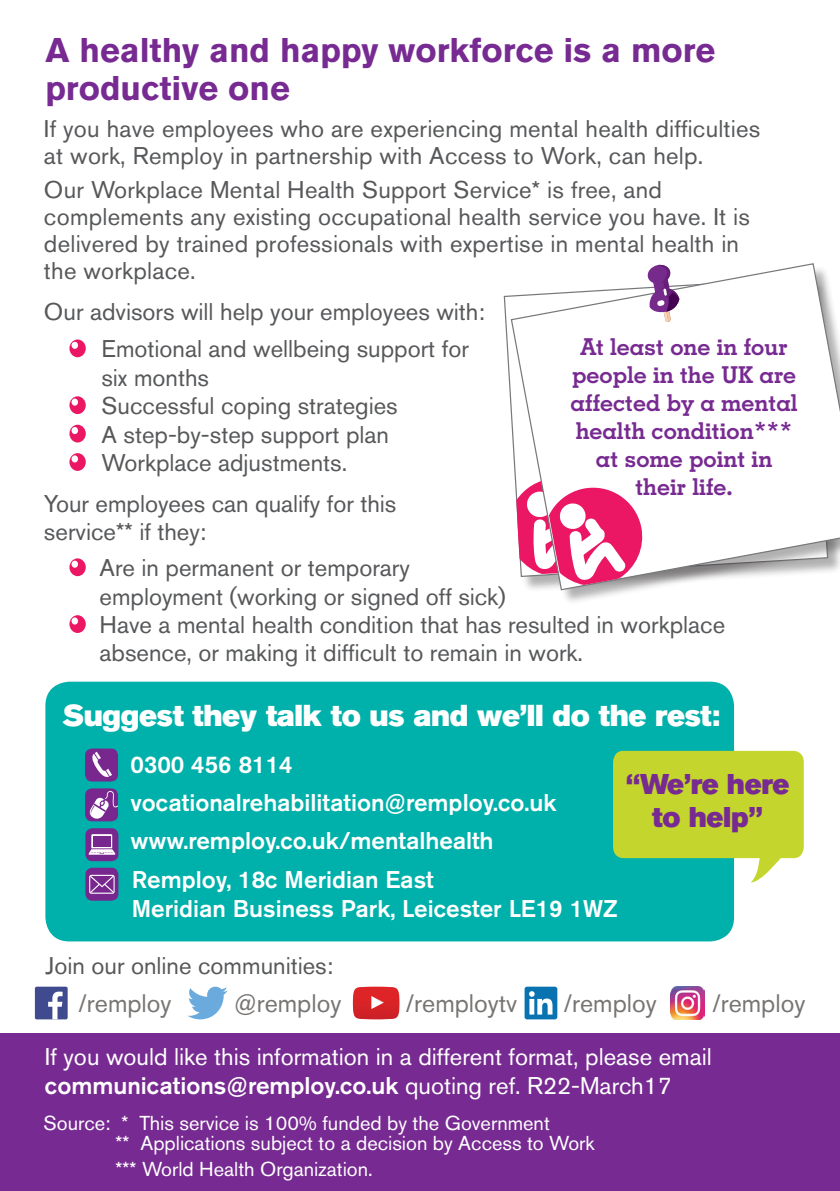
<style>
.page{position:relative;width:840px;height:1191px;background:#fff}
.page>*{position:absolute;margin:0;border:0;box-sizing:border-box;transform-origin:0 0}
.t1{font:700 34px/38px "Akzidenz Grotesk BE";color:#772a91}
.t2{font:30px "Akzidenz Grotesk BE Super";letter-spacing:-.01em;color:#fff}
.t3{font:28.4px/32.4px "Akzidenz Grotesk BE Super";letter-spacing:-.01em;color:#772a91;text-align:center}
.t4{font:25.2px "Akzidenz Grotesk BE";color:#777573}
.t5{font:24px/28.4px "Akzidenz Grotesk BE";color:#57585a}
.t6{font:500 24px/38px "Akzidenz Grotesk BE";color:#fff}
.t7{font:24px/28.8px "Akzidenz Grotesk BE";color:#fff}
.t8{font:700 23.2px/28px "Geometric Slab 703 BT";color:#772a91;text-align:center}
.t9{font:20px/20px "Akzidenz Grotesk BE";color:#fff}
.s1{font-weight:500}
</style>
<div class="page">
<div style="left:0;top:1033px;width:839px;height:158px;background:#772a91"></div>
<div style="left:45px;top:681px;width:688px;height:260px;background:#00b0aa;border-radius:24px"></div>
<div style="left:69px;top:339px;width:17px;height:18px;background:#eb1764;border-radius:50%"></div>
<div style="left:71px;top:342px;width:7px;height:7px;background:#fff;border-radius:50%"></div>
<div style="left:69px;top:396px;width:17px;height:18px;background:#eb1764;border-radius:50%"></div>
<div style="left:71px;top:398px;width:7px;height:8px;background:#fff;border-radius:50%"></div>
<div style="left:69px;top:425px;width:17px;height:17px;background:#eb1764;border-radius:50%"></div>
<div style="left:71px;top:427px;width:7px;height:7px;background:#fff;border-radius:50%"></div>
<svg style="left:69px;top:453px;width:17px;height:18px"></svg>
<div style="left:71px;top:455px;width:7px;height:7px;background:#fff;border-radius:50%"></div>
<div style="left:512px;top:264px;width:327px;height:342px;background:#231f20;opacity:.35"></div>
<svg style="left:509px;top:263px;width:330px;height:328px"></svg>
<svg style="left:646px;top:264px;width:33px;height:58px"></svg>
<svg style="left:516px;top:476px;width:129px;height:109px"></svg>
<svg style="left:613px;top:751px;width:190px;height:131px"></svg>
<div style="left:85px;top:748px;width:33px;height:33px;background:#77278d;border-radius:7px"></div>
<svg style="left:92px;top:751px;width:20px;height:26px"></svg>
<div style="left:85px;top:788px;width:33px;height:33px;background:#77278d;border-radius:7px"></div>
<div style="left:85px;top:828px;width:33px;height:33px;background:#77278d;border-radius:7px"></div>
<svg style="left:88px;top:834px;width:28px;height:20px"></svg>
<div style="left:85px;top:867px;width:33px;height:33px;background:#77278d;border-radius:7px"></div>
<svg style="left:89px;top:874px;width:26px;height:19px"></svg>
<svg style="left:89px;top:790px;width:30px;height:30px"></svg>
<div style="left:35px;top:986px;width:33px;height:33px;background:#3f4b8e;border-radius:2px"></div>
<svg style="left:48px;top:991px;width:15px;height:28px"></svg>
<svg style="left:187px;top:986px;width:41px;height:33px"></svg>
<svg style="left:352px;top:986px;width:47px;height:33px"></svg>
<div style="left:524px;top:986px;width:33px;height:33px;background:#0973b1;border-radius:2px"></div>
<svg style="left:529px;top:991px;width:23px;height:23px"></svg>
<img style="left:670px;top:986px;width:34px;height:33px">
<div style="left:69px;top:558px;width:17px;height:18px;background:#eb1764;border-radius:50%"></div>
<div style="left:71px;top:560px;width:7px;height:8px;background:#fff;border-radius:50%"></div>
<svg style="left:69px;top:615px;width:17px;height:18px"></svg>
<div style="left:71px;top:617px;width:7px;height:7px;background:#fff;border-radius:50%"></div>
<h1 class="t1" style="left:45px;top:31px;width:671px">A healthy and happy workforce is a more productive one</h1>
<p class="t5" style="left:44px;top:115px;width:717px;line-height:27.2px">If you have employees who are experiencing mental health difficulties at work, Remploy in partnership with Access to Work, can help.</p>
<p class="t5" style="left:44px;top:175px;width:707px;line-height:27.2px">Our Workplace Mental Health Support Service* is free, and complements any existing occupational health service you have. It is delivered by trained professionals with expertise in mental health in the workplace.</p>
<p class="t5" style="left:44px;top:297px;width:442px">Our advisors will help your employees with:</p>
<p class="t5" style="left:101px;top:334px;width:369px">Emotional and wellbeing support for six months<br>Successful coping strategies<br>A step-by-step support plan<br>Workplace adjustments.</p>
<p class="t8" style="left:570px;top:333px;width:228px">At least one in four people in the UK are affected by a mental health condition*** at some point in their life.</p>
<p class="t5" style="left:44px;top:489px;width:354px">Your employees can qualify for this service** if they:</p>
<p class="t5" style="left:99px;top:553px;width:627px">Are in permanent or temporary<br>employment (working or signed off sick)<br>Have a mental health condition that has resulted in workplace absence, or making it difficult to remain in work.</p>
<p class="t2" style="left:62px;top:698px;width:659px">Suggest they talk to us and we’ll do the rest:</p>
<p class="t6" style="left:130px;top:744px;width:427px">0300 456 8114 vocationalrehabilitation@remploy.co.uk www.remploy.co.uk/mentalhealth</p>
<p class="t6" style="left:132px;top:865px;width:487px;line-height:28.8px">Remploy, 18c Meridian East<br>Meridian Business Park, Leicester LE19 1WZ</p>
<p class="t3" style="left:625px;top:768px;width:165px">“We’re here to help”</p>
<p class="t5" style="left:45px;top:950px;width:289px">Join our online communities:</p>
<p class="t4" style="left:78px;top:987px;width:94px">/remploy</p>
<p class="t4" style="left:234px;top:987px;width:109px">@remploy</p>
<p class="t4" style="left:405px;top:987px;width:113px">/remploytv</p>
<p class="t4" style="left:563px;top:987px;width:94px">/remploy</p>
<p class="t4" style="left:712px;top:987px;width:94px">/remploy</p>
<p class="t7" style="left:45px;top:1042px;width:668px">If you would like this information in a different format, please email <span class="s1">communications@remploy.co.uk</span> quoting ref. R22-March17</p>
<p class="t9" style="left:116px;top:1112px;width:480px;text-indent:-72px">Source: * This service is 100% funded by the Government<br>** Applications subject to a decision by Access to Work</p>
<p class="t9" style="left:116px;top:1159px;width:258px">*** World Health Organization.</p>
</div>
